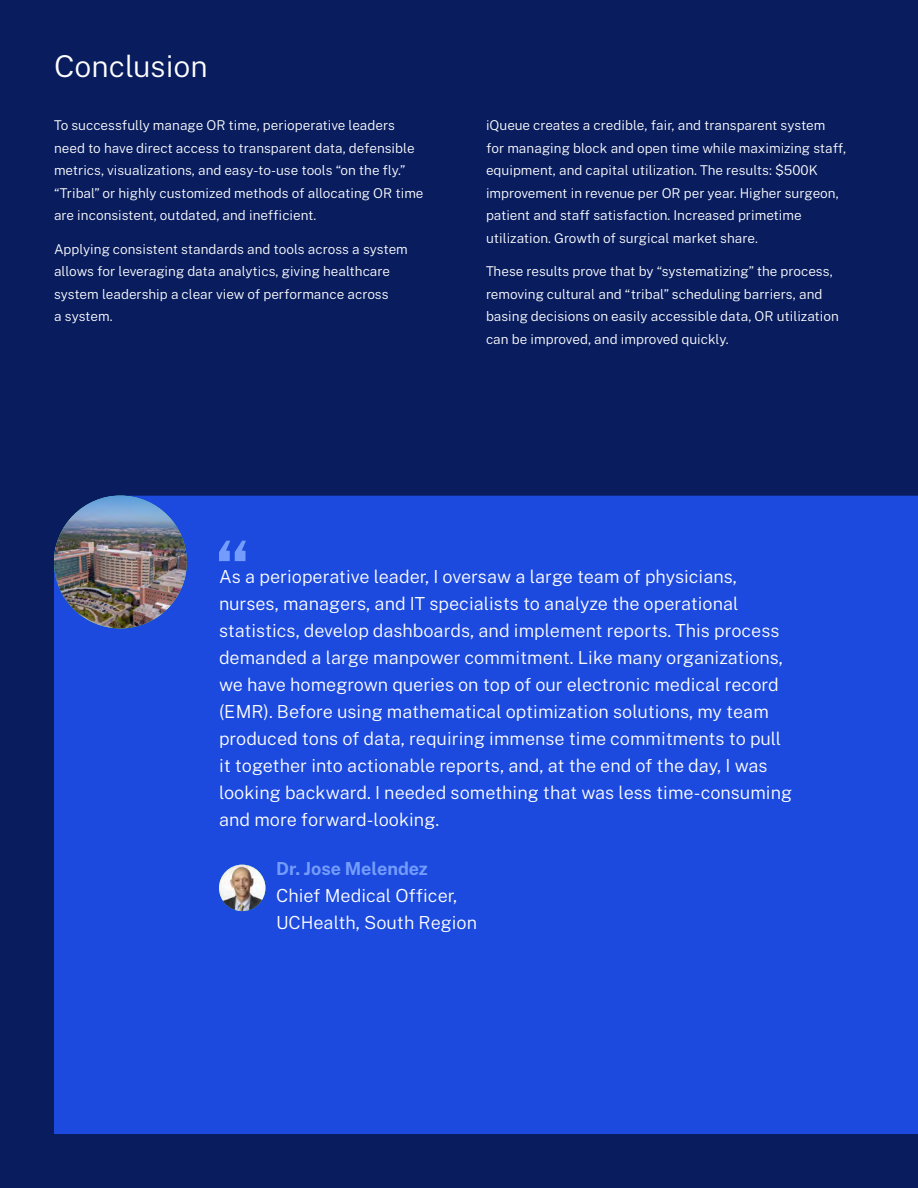
<style>
.page{position:relative;width:918px;height:1188px;background:#081c5e}
.page>*{position:absolute;margin:0;border:0;box-sizing:border-box;transform-origin:0 0}
.t1{font:300 30px "Public Sans";color:#fff}
.t2{font:300 18px/27px "Public Sans";color:#fff}
.t3{font:300 13.5px/22.5px "Public Sans";color:#fff}
.s1{font-weight:700;color:#739cfc}
</style>
<div class="page">
<div style="left:54px;top:496px;width:864px;height:638px;background:#1c4ade"></div>
<img style="left:54px;top:496px;width:133px;height:132px;border-radius:66px">
<svg style="left:219px;top:541px;width:27px;height:20px"></svg>
<img style="left:219px;top:865px;width:46px;height:46px;border-radius:23px">
<p class="t1" style="left:54px;top:44px;width:155px">Conclusion</p>
<p class="t3" style="left:54px;top:114px;width:371px">To successfully manage OR time, perioperative leaders need to have direct access to transparent data, defensible metrics, visualizations, and easy-to-use tools “on the fly.” “Tribal” or highly customized methods of allocating OR time are inconsistent, outdated, and inefficient.</p>
<p class="t3" style="left:54px;top:237px;width:355px">Applying consistent standards and tools across a system allows for leveraging data analytics, giving healthcare system leadership a clear view of performance across<br>a system.</p>
<p class="t3" style="left:486px;top:114px;width:362px">iQueue creates a credible, fair, and transparent system for managing block and open time while maximizing staff, equipment, and capital utilization. The results: $500K improvement in revenue per OR per year. Higher surgeon, patient and staff satisfaction. Increased primetime utilization. Growth of surgical market share.</p>
<p class="t3" style="left:486px;top:259px;width:354px">These results prove that by “systematizing” the process, removing cultural and “tribal” scheduling barriers, and basing decisions on easily accessible data, OR utilization can be improved, and improved quickly.</p>
<p class="t2" style="left:219px;top:562px;width:575px">As a perioperative leader, I oversaw a large team of physicians, nurses, managers, and IT specialists to analyze the operational statistics, develop dashboards, and implement reports. This process demanded a large manpower commitment. Like many organizations, we have homegrown queries on top of our electronic medical record (EMR). Before using mathematical optimization solutions, my team produced tons of data, requiring immense time commitments to pull it together into actionable reports, and, at the end of the day, I was looking backward. I needed something that was less time-consuming and more forward-looking.</p>
<p class="t2" style="left:276px;top:854px;width:203px"><span class="s1">Dr. Jose Melendez<br></span>Chief Medical Officer,<br>UCHealth, South Region</p>
</div>
